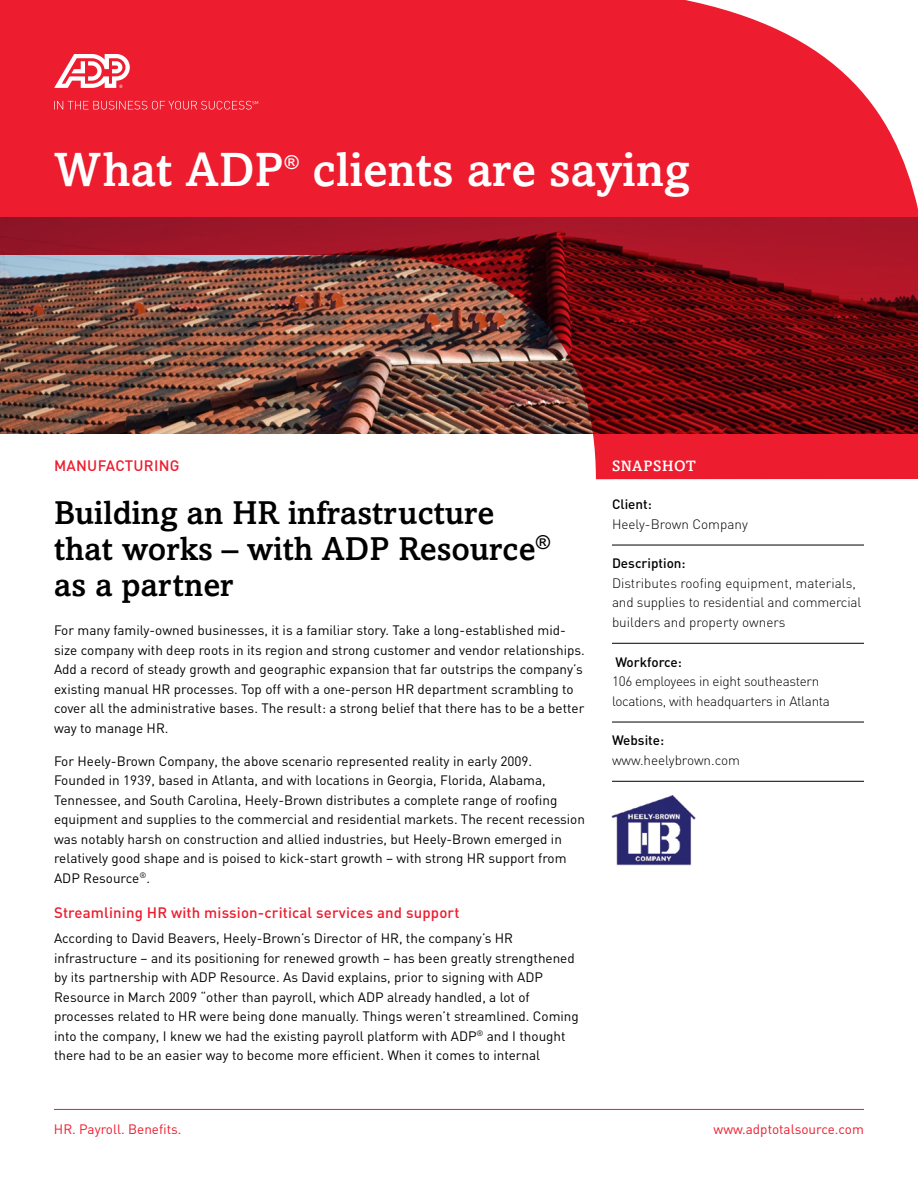
<style>
.page{position:relative;width:918px;height:1188px;background:#fff}
.page>*{position:absolute;margin:0;border:0;box-sizing:border-box;transform-origin:0 0}
.t1{font:500 48px "Amasis";color:#fff}
.t2{font:500 33px/36px "Amasis";color:#000}
.t3{font:500 19.2px "Amasis";color:#fff}
.t4{font:500 15px "DIN";letter-spacing:.01em;color:#ed1c2e}
.t5{font:500 15px "Amasis";letter-spacing:.04em;color:#fff}
.t6{font:13.5px/19.5px "DIN";color:#000}
.t7{font:300 13.5px/19.5px "DIN";letter-spacing:-.01em;color:#000}
.t8{font:13.5px "DIN";color:#ed1c2e}
.t9{font:500 13.5px "DIN";color:#000}
</style>
<div class="page">
<svg style="left:0;top:0;width:918px;height:479px;background:#b93941"></svg>
<svg style="left:54px;top:101px;width:204px;height:9px;background:#ef4352"></svg>
<svg style="left:54px;top:54px;width:76px;height:34px"></svg>
<hr style="left:54px;top:1109px;width:810px;height:1px;background:#ed1c2e">
<hr style="left:612px;top:545px;width:252px;height:1px;background:#000">
<hr style="left:612px;top:643px;width:252px;height:1px;background:#000">
<hr style="left:612px;top:722px;width:252px;height:1px;background:#000">
<hr style="left:612px;top:781px;width:252px;height:1px;background:#000">
<img style="left:611px;top:795px;width:85px;height:71px">
<h1 class="t1" style="left:54px;top:141px;width:232px">What ADP</h1>
<h3 class="t3" style="left:284px;top:151px;width:17px">®</h3>
<h1 class="t1" style="left:312px;top:141px;width:379px">clients are saying</h1>
<p class="t4" style="left:54px;top:456px;width:127px">Manufacturing</p>
<p class="t5" style="left:612px;top:457px;width:86px">SNAPSHOT</p>
<h2 class="t2" style="left:54px;top:494px;width:498px">Building an HR infrastructure that works – with ADP Resource<sup>® </sup>as a partner</h2>
<p class="t6" style="left:54px;top:620px;width:532px">For many family-owned businesses, it is a familiar story. Take a long-established mid&shy;size company with deep roots in its region and strong customer and vendor relationships.<br>Add a record of steady growth and geographic expansion that far outstrips the company’s existing manual HR processes. Top off with a one-person HR department scrambling to cover all the administrative bases. The result: a strong belief that there has to be a better way to manage HR.</p>
<p class="t6" style="left:54px;top:751px;width:533px">For Heely-Brown Company, the above scenario represented reality in early 2009.<br>Founded in 1939, based in Atlanta, and with locations in Georgia, Florida, Alabama, Tennessee, and South Carolina, Heely-Brown distributes a complete range of roofing equipment and supplies to the commercial and residential markets. The recent recession was notably harsh on construction and allied industries, but Heely-Brown emerged in relatively good shape and is poised to kick-start growth – with strong HR support from ADP Resource<sup>®</sup>.</p>
<p class="t4" style="left:54px;top:903px;width:407px">Streamlining HR with mission-critical services and support</p>
<p class="t6" style="left:54px;top:928px;width:526px">According to David Beavers, Heely-Brown’s Director of HR, the company’s HR infrastructure – and its positioning for renewed growth – has been greatly strengthened by its partnership with ADP Resource. As David explains, prior to signing with ADP Resource in March 2009 “other than payroll, which ADP already handled, a lot of processes related to HR were being done manually. Things weren’t streamlined. Coming into the company, I knew we had the existing payroll platform with ADP<sup>®</sup> and I thought there had to be an easier way to become more efficient. When it comes to internal</p>
<p class="t9" style="left:612px;top:496px;width:41px">Client:</p>
<p class="t7" style="left:612px;top:514px;width:137px">Heely-Brown Company</p>
<p class="t9" style="left:612px;top:555px;width:75px">Description:</p>
<p class="t7" style="left:612px;top:573px;width:251px">Distributes roofing equipment, materials, and supplies to residential and commercial builders and property owners</p>
<p class="t9" style="left:615px;top:653px;width:68px">Workforce:</p>
<p class="t7" style="left:612px;top:671px;width:220px">106 employees in eight southeastern locations, with headquarters in Atlanta</p>
<p class="t9" style="left:612px;top:732px;width:54px">Website:</p>
<p class="t7" style="left:612px;top:750px;width:130px">www.heelybrown.com</p>
<p class="t8" style="left:54px;top:1120px;width:129px">HR. Payroll. Benefits.</p>
<p class="t8" style="left:714px;top:1120px;width:152px">www.adptotalsource.com</p>
</div>
